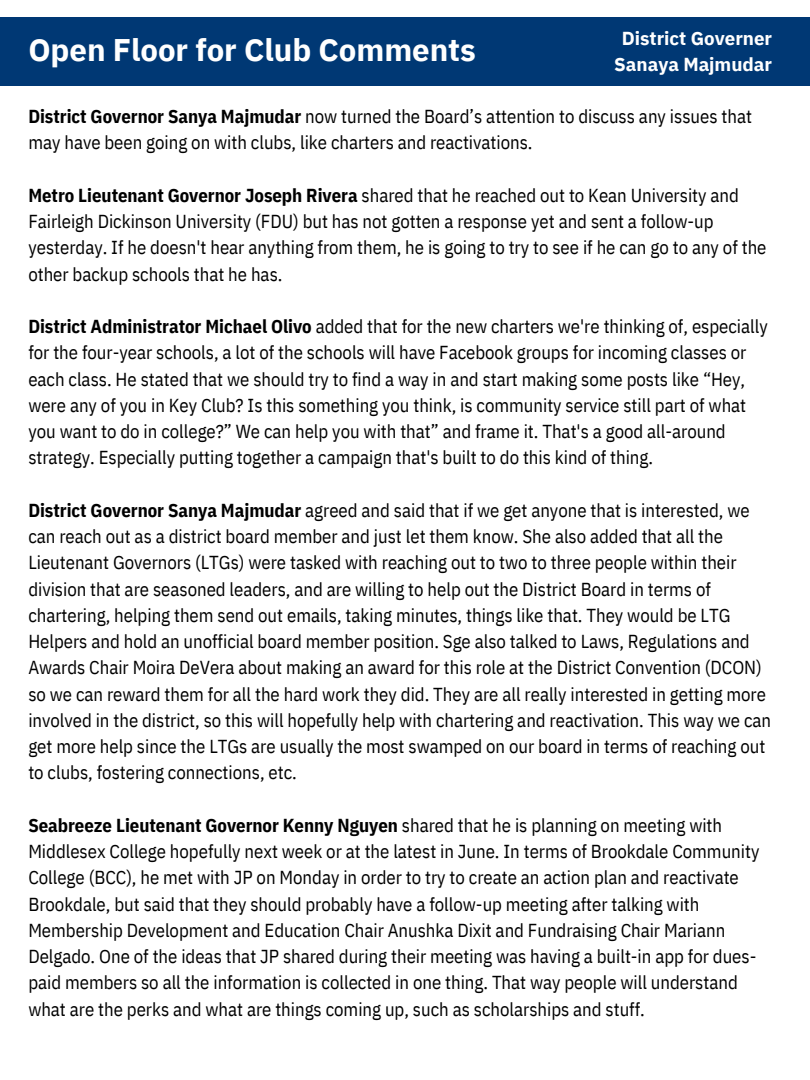
<style>
.page{position:relative;width:810px;height:1080px;background:#fff}
.page>*{position:absolute;margin:0;border:0;box-sizing:border-box;transform-origin:0 0}
.t1{font:700 31.25px "IBM Plex Sans";color:#fff}
.t2{font:18.75px/26.2px "IBM Plex Sans Cond";color:#000}
.t3{font:700 18.75px/26.2px "IBM Plex Sans";color:#fff;text-align:center}
.s1{font-weight:700}
</style>
<div class="page">
<div style="left:0;top:18px;width:810px;height:68px;background:#003874"></div>
<p class="t1" style="left:28px;top:29px;width:449px">Open Floor for Club Comments</p>
<p class="t3" style="left:614px;top:25px;width:159px">District Governer<br>Sanaya Majmudar</p>
<h2 class="t2" style="left:28px;top:103px;width:725px"><span class="s1">District Governor Sanya Majmudar</span> now turned the Board’s attention to discuss any issues that may have been going on with clubs, like charters and reactivations.</h2>
<h1 class="t2" style="left:28px;top:182px;width:740px"><span class="s1">Metro Lieutenant Governor Joseph Rivera</span> shared that he reached out to Kean University and Fairleigh Dickinson University (FDU) but has not gotten a response yet and sent a follow-up yesterday. If he doesn't hear anything from them, he is going to try to see if he can go to any of the other backup schools that he has.</h1>
<p class="t2" style="left:28px;top:313px;width:741px"><span class="s1">District Administrator Michael Olivo</span> added that for the new charters we're thinking of, especially for the four-year schools, a lot of the schools will have Facebook groups for incoming classes or each class. He stated that we should try to find a way in and start making some posts like “Hey, were any of you in Key Club? Is this something you think, is community service still part of what you want to do in college?” We can help you with that” and frame it. That's a good all-around strategy. Especially putting together a campaign that's built to do this kind of thing.</p>
<p class="t2" style="left:28px;top:497px;width:744px"><span class="s1">District Governor Sanya Majmudar</span> agreed and said that if we get anyone that is interested, we can reach out as a district board member and just let them know. She also added that all the Lieutenant Governors (LTGs) were tasked with reaching out to two to three people within their division that are seasoned leaders, and are willing to help out the District Board in terms of chartering, helping them send out emails, taking minutes, things like that. They would be LTG Helpers and hold an unofficial board member position. Sge also talked to Laws, Regulations and Awards Chair Moira DeVera about making an award for this role at the District Convention (DCON) so we can reward them for all the hard work they did. They are all really interested in getting more involved in the district, so this will hopefully help with chartering and reactivation. This way we can get more help since the LTGs are usually the most swamped on our board in terms of reaching out to clubs, fostering connections, etc.</p>
<p class="t2" style="left:28px;top:812px;width:733px"><span class="s1">Seabreeze Lieutenant Governor Kenny Nguyen</span> shared that he is planning on meeting with Middlesex College hopefully next week or at the latest in June. In terms of Brookdale Community College (BCC), he met with JP on Monday in order to try to create an action plan and reactivate Brookdale, but said that they should probably have a follow-up meeting after talking with Membership Development and Education Chair Anushka Dixit and Fundraising Chair Mariann Delgado. One of the ideas that JP shared during their meeting was having a built-in app for dues&shy;paid members so all the information is collected in one thing. That way people will understand what are the perks and what are things coming up, such as scholarships and stuff.</p>
</div>
